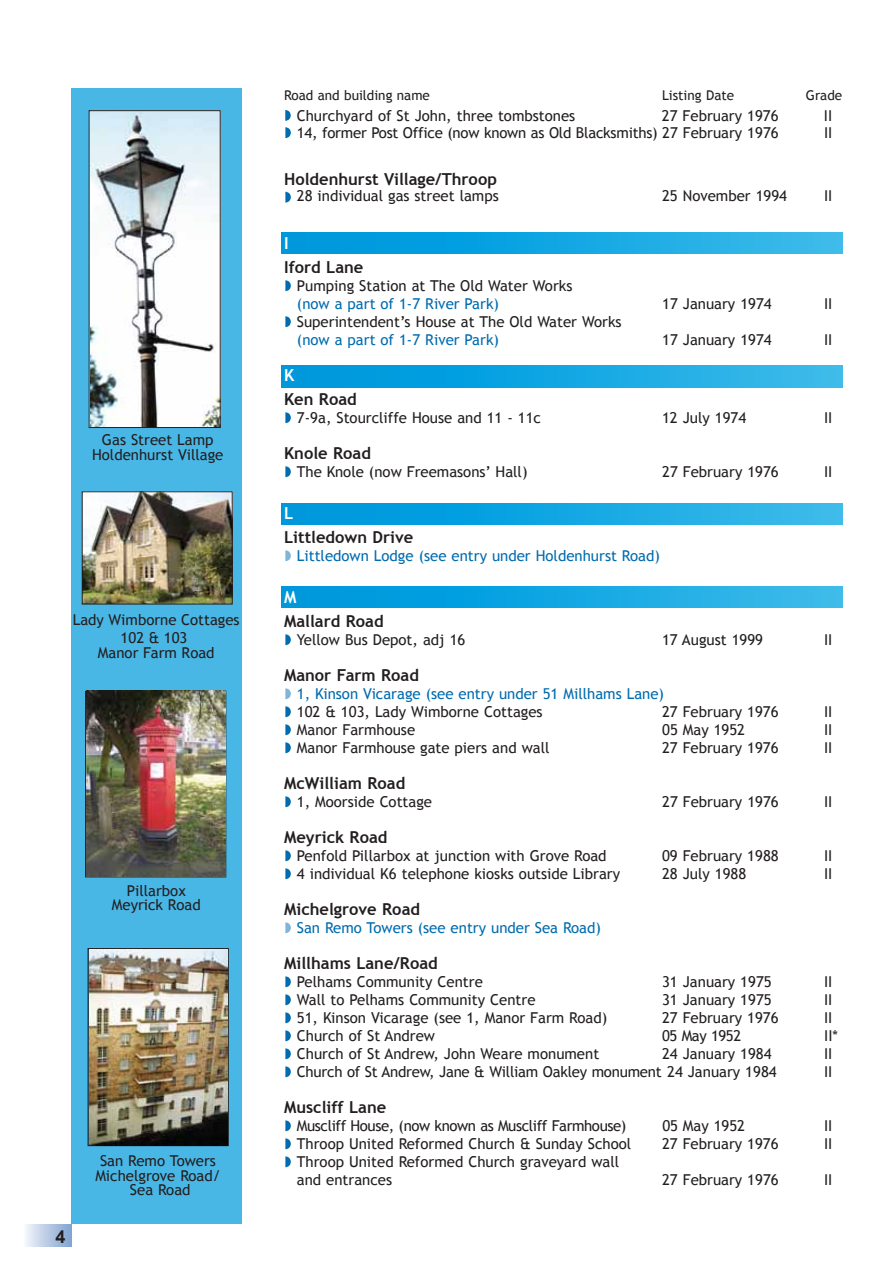
<style>
.page{position:relative;width:893px;height:1263px;background:#fff}
.page>*{position:absolute;margin:0;border:0;box-sizing:border-box;transform-origin:0 0}
.t1{font:700 18px "Arial";color:#231f20}
.t2{font:700 16.5px "Trebuchet MS";color:#231f20}
.t3{font:700 16.5px "Trebuchet MS";color:#fff}
.t4{font:15px/14.4px "Trebuchet MS";color:#231f20;text-align:center}
.t5{font:15px "Trebuchet MS";color:#006caf}
.t6{font:15px "Trebuchet MS";letter-spacing:-.025em;color:#231f20}
.t7{font:13.5px "Trebuchet MS";color:#231f20}
</style>
<div class="page">
<svg style="left:26px;top:1224px;width:46px;height:23px"></svg>
<div style="left:281px;top:586px;width:561px;height:22px;background:linear-gradient(to right,#0095dc,#3abbea)"></div>
<div style="left:281px;top:503px;width:561px;height:21px;background:linear-gradient(to right,#0095dc,#3abbea)"></div>
<div style="left:281px;top:366px;width:561px;height:21px;background:linear-gradient(to right,#0095dc,#3abbea)"></div>
<div style="left:281px;top:232px;width:561px;height:21px;background:linear-gradient(to right,#0095dc,#3abbea)"></div>
<svg style="left:285px;top:127px;width:6px;height:11px"></svg>
<svg style="left:285px;top:192px;width:6px;height:11px"></svg>
<svg style="left:285px;top:280px;width:6px;height:11px"></svg>
<svg style="left:285px;top:316px;width:6px;height:11px"></svg>
<svg style="left:285px;top:412px;width:6px;height:11px"></svg>
<svg style="left:285px;top:466px;width:6px;height:11px"></svg>
<svg style="left:285px;top:550px;width:6px;height:11px"></svg>
<svg style="left:285px;top:634px;width:6px;height:11px"></svg>
<svg style="left:285px;top:688px;width:6px;height:11px"></svg>
<svg style="left:285px;top:706px;width:6px;height:11px"></svg>
<svg style="left:285px;top:724px;width:6px;height:11px"></svg>
<svg style="left:285px;top:742px;width:6px;height:11px"></svg>
<svg style="left:285px;top:796px;width:6px;height:11px"></svg>
<svg style="left:285px;top:850px;width:6px;height:11px"></svg>
<svg style="left:285px;top:868px;width:6px;height:11px"></svg>
<svg style="left:285px;top:922px;width:6px;height:11px"></svg>
<svg style="left:285px;top:976px;width:6px;height:11px"></svg>
<svg style="left:285px;top:994px;width:6px;height:11px"></svg>
<svg style="left:285px;top:1012px;width:6px;height:11px"></svg>
<svg style="left:285px;top:1030px;width:6px;height:11px"></svg>
<svg style="left:285px;top:1048px;width:6px;height:11px"></svg>
<svg style="left:285px;top:1066px;width:6px;height:11px"></svg>
<svg style="left:285px;top:1120px;width:6px;height:11px"></svg>
<svg style="left:285px;top:1138px;width:6px;height:11px"></svg>
<svg style="left:285px;top:1156px;width:6px;height:11px"></svg>
<div style="left:72px;top:89px;width:170px;height:1135px;background:#49b7e6"></div>
<img style="left:91px;top:112px;width:128px;height:314px">
<div style="left:89px;top:110px;width:132px;height:318px;border:1px solid #231f20"></div>
<img style="left:84px;top:493px;width:147px;height:109px">
<div style="left:82px;top:491px;width:151px;height:113px;border:1px solid #231f20"></div>
<div style="left:88px;top:948px;width:141px;height:198px;border:1px solid #231f20"></div>
<img style="left:89px;top:950px;width:138px;height:195px">
<img style="left:86px;top:691px;width:139px;height:185px">
<svg style="left:285px;top:110px;width:6px;height:11px"></svg>
<p class="t4" style="left:92px;top:433px;width:133px">Gas Street Lamp<br>Holdenhurst Village</p>
<p class="t4" style="left:73px;top:611px;width:168px;line-height:18px">Lady Wimborne Cottages<br>102 &amp; 103</p>
<p class="t4" style="left:98px;top:646px;width:118px">Manor Farm Road</p>
<p class="t4" style="left:112px;top:883px;width:90px">Pillarbox<br>Meyrick Road</p>
<p class="t1" style="left:55px;top:1225px;width:12px">4</p>
<p class="t4" style="left:95px;top:1154px;width:127px">San Remo Towers<br>Michelgrove Road/<br>Sea Road</p>
<p class="t7" style="left:284px;top:87px;width:147px">Road and building name</p>
<p class="t7" style="left:662px;top:87px;width:74px">Listing Date</p>
<p class="t7" style="left:806px;top:87px;width:38px">Grade</p>
<p class="t4" style="left:297px;top:109px;width:280px">Churchyard of St John, three tombstones</p>
<p class="t4" style="left:662px;top:109px;width:118px">27 February 1976</p>
<p class="t4" style="left:824px;top:109px;width:10px">II</p>
<p class="t4" style="left:297px;top:126px;width:483px">14, former Post Office (now known as Old Blacksmiths) 27 February 1976</p>
<p class="t4" style="left:824px;top:126px;width:10px">II</p>
<p class="t2" style="left:284px;top:168px;width:214px">Holdenhurst Village/Throop</p>
<p class="t4" style="left:297px;top:189px;width:203px">28 individual gas street lamps</p>
<p class="t4" style="left:662px;top:189px;width:127px">25 November 1994</p>
<p class="t4" style="left:824px;top:189px;width:10px">II</p>
<p class="t3" style="left:284px;top:233px;width:6px">I</p>
<p class="t2" style="left:284px;top:257px;width:81px">Iford Lane</p>
<p class="t4" style="left:297px;top:279px;width:277px">Pumping Station at The Old Water Works</p>
<p class="t5" style="left:297px;top:295px;width:204px">(now a part of 1-7 River Park)</p>
<p class="t4" style="left:662px;top:297px;width:111px">17 January 1974</p>
<p class="t4" style="left:824px;top:297px;width:10px">II</p>
<p class="t4" style="left:297px;top:315px;width:326px">Superintendent’s House at The Old Water Works</p>
<p class="t5" style="left:297px;top:331px;width:204px">(now a part of 1-7 River Park)</p>
<p class="t4" style="left:662px;top:333px;width:111px">17 January 1974</p>
<p class="t4" style="left:824px;top:333px;width:10px">II</p>
<p class="t3" style="left:284px;top:365px;width:12px">K</p>
<p class="t2" style="left:284px;top:389px;width:74px">Ken Road</p>
<p class="t4" style="left:297px;top:411px;width:246px">7-9a, Stourcliffe House and 11 - 11c</p>
<p class="t4" style="left:662px;top:411px;width:86px">12 July 1974</p>
<p class="t4" style="left:824px;top:411px;width:10px">II</p>
<p class="t2" style="left:284px;top:443px;width:88px">Knole Road</p>
<p class="t4" style="left:297px;top:465px;width:232px">The Knole (now Freemasons’ Hall)</p>
<p class="t4" style="left:662px;top:465px;width:118px">27 February 1976</p>
<p class="t4" style="left:824px;top:465px;width:10px">II</p>
<p class="t3" style="left:284px;top:503px;width:11px">L</p>
<p class="t2" style="left:284px;top:527px;width:131px">Littledown Drive</p>
<p class="t5" style="left:297px;top:547px;width:364px">Littledown Lodge (see entry under Holdenhurst Road)</p>
<p class="t3" style="left:284px;top:587px;width:14px">M</p>
<p class="t2" style="left:284px;top:611px;width:101px">Mallard Road</p>
<p class="t4" style="left:297px;top:633px;width:170px">Yellow Bus Depot, adj 16</p>
<p class="t4" style="left:662px;top:633px;width:103px">17 August 1999</p>
<p class="t4" style="left:824px;top:633px;width:10px">II</p>
<p class="t2" style="left:284px;top:665px;width:136px">Manor Farm Road</p>
<p class="t5" style="left:297px;top:685px;width:369px">1, Kinson Vicarage (see entry under 51 Millhams Lane)</p>
<p class="t4" style="left:297px;top:705px;width:247px">102 &amp; 103, Lady Wimborne Cottages</p>
<p class="t4" style="left:662px;top:705px;width:118px">27 February 1976</p>
<p class="t4" style="left:824px;top:705px;width:10px">II</p>
<p class="t4" style="left:297px;top:723px;width:120px">Manor Farmhouse</p>
<p class="t4" style="left:662px;top:723px;width:84px">05 May 1952</p>
<p class="t4" style="left:824px;top:723px;width:10px">II</p>
<p class="t4" style="left:297px;top:741px;width:254px">Manor Farmhouse gate piers and wall</p>
<p class="t4" style="left:662px;top:741px;width:118px">27 February 1976</p>
<p class="t4" style="left:824px;top:741px;width:10px">II</p>
<p class="t2" style="left:284px;top:773px;width:123px">McWilliam Road</p>
<p class="t4" style="left:297px;top:795px;width:137px">1, Moorside Cottage</p>
<p class="t4" style="left:662px;top:795px;width:118px">27 February 1976</p>
<p class="t4" style="left:824px;top:795px;width:10px">II</p>
<p class="t2" style="left:284px;top:827px;width:105px">Meyrick Road</p>
<p class="t4" style="left:297px;top:849px;width:311px">Penfold Pillarbox at junction with Grove Road</p>
<p class="t4" style="left:662px;top:849px;width:118px">09 February 1988</p>
<p class="t4" style="left:824px;top:849px;width:10px">II</p>
<p class="t4" style="left:297px;top:867px;width:325px">4 individual K6 telephone kiosks outside Library</p>
<p class="t4" style="left:662px;top:867px;width:86px">28 July 1988</p>
<p class="t4" style="left:824px;top:867px;width:10px">II</p>
<p class="t2" style="left:284px;top:899px;width:137px">Michelgrove Road</p>
<p class="t5" style="left:297px;top:919px;width:306px">San Remo Towers (see entry under Sea Road)</p>
<p class="t2" style="left:284px;top:953px;width:155px">Millhams Lane/Road</p>
<p class="t4" style="left:297px;top:975px;width:187px">Pelhams Community Centre</p>
<p class="t4" style="left:662px;top:975px;width:111px">31 January 1975</p>
<p class="t4" style="left:824px;top:975px;width:10px">II</p>
<p class="t4" style="left:297px;top:993px;width:240px">Wall to Pelhams Community Centre</p>
<p class="t4" style="left:662px;top:993px;width:111px">31 January 1975</p>
<p class="t4" style="left:824px;top:993px;width:10px">II</p>
<p class="t4" style="left:297px;top:1011px;width:312px">51, Kinson Vicarage (see 1, Manor Farm Road)</p>
<p class="t4" style="left:662px;top:1011px;width:118px">27 February 1976</p>
<p class="t4" style="left:824px;top:1011px;width:10px">II</p>
<p class="t4" style="left:297px;top:1029px;width:140px">Church of St Andrew</p>
<p class="t6" style="left:662px;top:1027px;width:81px">05 May 1952</p>
<p class="t4" style="left:824px;top:1029px;width:15px">II*</p>
<p class="t4" style="left:297px;top:1047px;width:304px">Church of St Andrew, John Weare monument</p>
<p class="t4" style="left:662px;top:1047px;width:111px">24 January 1984</p>
<p class="t4" style="left:824px;top:1047px;width:10px">II</p>
<p class="t4" style="left:297px;top:1065px;width:481px">Church of St Andrew, Jane &amp; William Oakley monument 24 January 1984</p>
<p class="t4" style="left:824px;top:1065px;width:10px">II</p>
<p class="t2" style="left:284px;top:1097px;width:104px">Muscliff Lane</p>
<p class="t6" style="left:297px;top:1117px;width:331px">Muscliff House, (now known as Muscliff Farmhouse)</p>
<p class="t4" style="left:662px;top:1119px;width:84px">05 May 1952</p>
<p class="t4" style="left:824px;top:1119px;width:10px">II</p>
<p class="t4" style="left:297px;top:1137px;width:336px">Throop United Reformed Church &amp; Sunday School</p>
<p class="t4" style="left:662px;top:1137px;width:118px">27 February 1976</p>
<p class="t4" style="left:824px;top:1137px;width:10px">II</p>
<p class="t4" style="left:297px;top:1153px;width:324px;line-height:18px;text-align:left">Throop United Reformed Church graveyard wall and entrances</p>
<p class="t4" style="left:662px;top:1173px;width:118px">27 February 1976</p>
<p class="t4" style="left:824px;top:1173px;width:10px">II</p>
</div>
